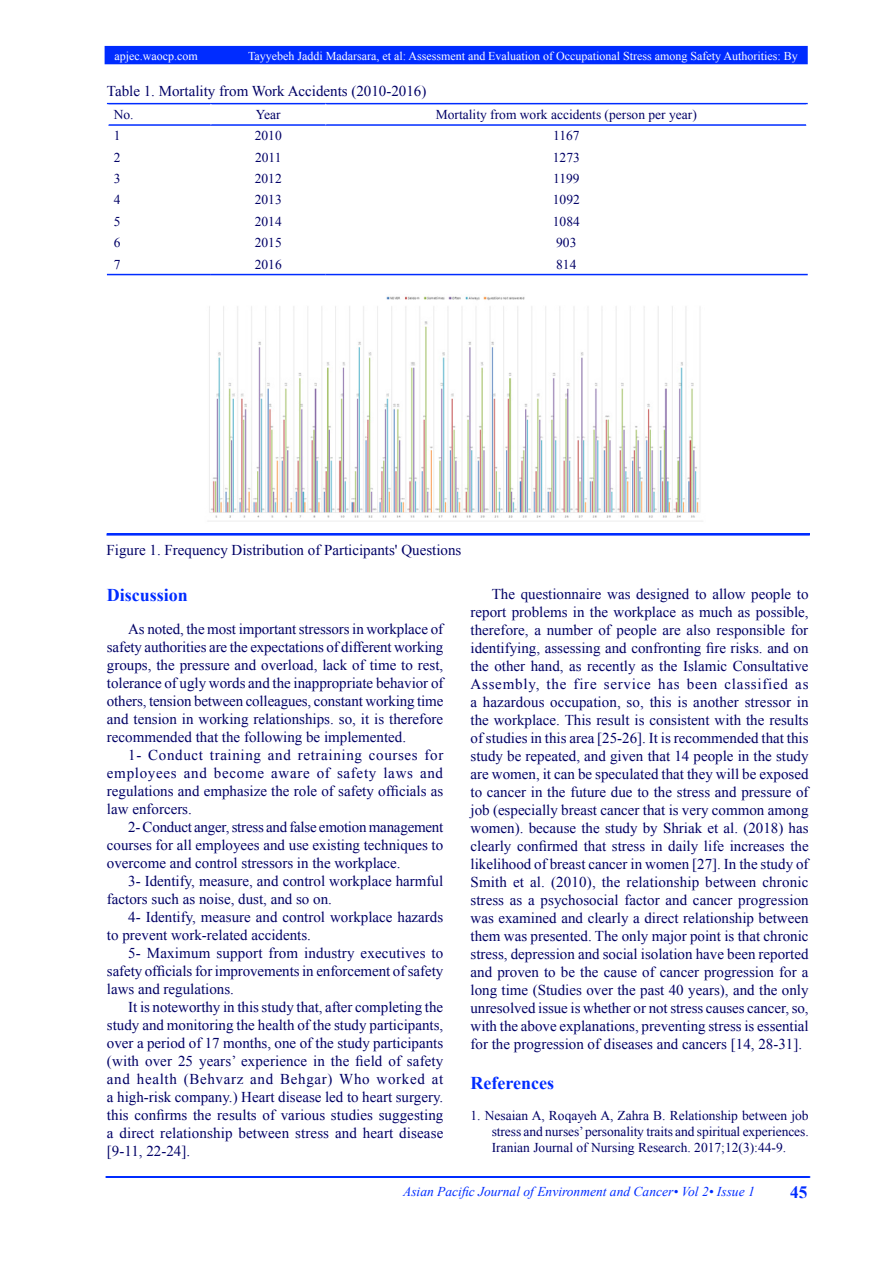
<style>
.page{position:relative;width:893px;height:1263px;background:#fff}
.page>*{position:absolute;margin:0;border:0;box-sizing:border-box;transform-origin:0 0}
.t1{font:700 18px "Times New Roman";color:#002cff}
.t2{font:700 17.25px "Times New Roman";color:#002cff}
.t3{font:15px/18px "Times New Roman";color:#006;text-align:justify}
.t4{font:13.5px/16.2px "Times New Roman";color:#006;text-align:justify}
.t5{font:italic 13.5px "Times New Roman";color:#002cff}
.t6{font:12px "Times New Roman";color:#fff}
</style>
<div class="page">
<div style="left:105px;top:47px;width:702px;height:17px;background:#002cff"></div>
<div style="left:105px;top:46px;width:703px;height:18px;border:2px solid #002cff"></div>
<hr style="left:106px;top:1176px;width:703px;height:2px;background:#002cff">
<hr style="left:107px;top:103px;width:104px;height:1px;background:#002cff">
<hr style="left:211px;top:103px;width:115px;height:1px;background:#002cff">
<hr style="left:326px;top:103px;width:482px;height:1px;background:#002cff">
<hr style="left:108px;top:124px;width:103px;height:2px;background:#002cff">
<hr style="left:211px;top:124px;width:115px;height:2px;background:#002cff">
<hr style="left:326px;top:124px;width:480px;height:2px;background:#002cff">
<hr style="left:107px;top:274px;width:104px;height:1px;background:#002cff">
<hr style="left:211px;top:274px;width:115px;height:1px;background:#002cff">
<hr style="left:326px;top:274px;width:482px;height:1px;background:#002cff">
<img style="left:208px;top:295px;width:495px;height:227px">
<div style="left:107px;top:534px;width:702px;height:1px;border:1px solid #002cff"></div>
<p class="t6" style="left:115px;top:47px;width:85px">apjec.waocp.com</p>
<p class="t6" style="left:248px;top:47px;width:551px">Tayyebeh Jaddi Madarsara, et al: Assessment and Evaluation of Occupational Stress among Safety Authorities: By</p>
<p class="t3" style="left:107px;top:82px;width:321px">Table 1. Mortality from Work Accidents (2010-2016)</p>
<p class="t4" style="left:114px;top:106px;width:21px">No.</p>
<p class="t4" style="left:256px;top:106px;width:26px">Year</p>
<p class="t4" style="left:436px;top:106px;width:262px">Mortality from work accidents (person per year)</p>
<p class="t4" style="left:114px;top:127px;width:8px">1</p>
<p class="t4" style="left:255px;top:127px;width:28px">2010</p>
<p class="t4" style="left:553px;top:127px;width:28px">1167</p>
<p class="t4" style="left:114px;top:149px;width:8px">2</p>
<p class="t4" style="left:255px;top:149px;width:28px">2011</p>
<p class="t4" style="left:553px;top:149px;width:28px">1273</p>
<p class="t4" style="left:114px;top:170px;width:8px">3</p>
<p class="t4" style="left:255px;top:170px;width:28px">2012</p>
<p class="t4" style="left:553px;top:170px;width:28px">1199</p>
<p class="t4" style="left:114px;top:191px;width:8px">4</p>
<p class="t4" style="left:255px;top:191px;width:28px">2013</p>
<p class="t4" style="left:553px;top:191px;width:28px">1092</p>
<p class="t4" style="left:114px;top:213px;width:8px">5</p>
<p class="t4" style="left:255px;top:213px;width:28px">2014</p>
<p class="t4" style="left:553px;top:213px;width:28px">1084</p>
<p class="t4" style="left:114px;top:234px;width:8px">6</p>
<p class="t4" style="left:255px;top:234px;width:28px">2015</p>
<p class="t4" style="left:556px;top:234px;width:22px">903</p>
<p class="t4" style="left:114px;top:255px;width:8px">7</p>
<p class="t4" style="left:255px;top:255px;width:28px">2016</p>
<p class="t4" style="left:556px;top:255px;width:22px">814</p>
<p class="t3" style="left:107px;top:541px;width:356px">Figure 1. Frequency Distribution of Participants' Questions</p>
<p class="t1" style="left:107px;top:582px;width:83px">Discussion</p>
<p class="t3" style="left:107px;top:619px;width:338px;text-indent:21px">As noted, the most important stressors in workplace of safety authorities are the expectations of different working groups, the pressure and overload, lack of time to rest, tolerance of ugly words and the inappropriate behavior of others, tension between colleagues, constant working time and tension in working relationships. so, it is therefore recommended that the following be implemented.</p>
<p class="t3" style="left:107px;top:745px;width:338px;text-indent:21px">1- Conduct training and retraining courses for employees and become aware of safety laws and regulations and emphasize the role of safety officials as law enforcers.</p>
<p class="t3" style="left:107px;top:817px;width:338px;text-indent:21px">2- Conduct anger, stress and false emotion management courses for all employees and use existing techniques to overcome and control stressors in the workplace.</p>
<p class="t3" style="left:107px;top:871px;width:338px;text-indent:21px">3- Identify, measure, and control workplace harmful factors such as noise, dust, and so on.</p>
<p class="t3" style="left:107px;top:907px;width:338px;text-indent:21px">4- Identify, measure and control workplace hazards to prevent work-related accidents.</p>
<p class="t3" style="left:107px;top:943px;width:338px;text-indent:21px">5- Maximum support from industry executives to safety officials for improvements in enforcement of safety laws and regulations.</p>
<p class="t3" style="left:107px;top:997px;width:338px;text-indent:21px">It is noteworthy in this study that, after completing the study and monitoring the health of the study participants, over a period of 17 months, one of the study participants (with over 25 years’ experience in the field of safety and health (Behvarz and Behgar) Who worked at a high-risk company.) Heart disease led to heart surgery. this confirms the results of various studies suggesting a direct relationship between stress and heart disease [9-11, 22-24].</p>
<p class="t3" style="left:470px;top:585px;width:340px;text-indent:21px">The questionnaire was designed to allow people to report problems in the workplace as much as possible, therefore, a number of people are also responsible for identifying, assessing and confronting fire risks. and on the other hand, as recently as the Islamic Consultative Assembly, the fire service has been classified as a hazardous occupation, so, this is another stressor in the workplace. This result is consistent with the results of studies in this area [25-26]. It is recommended that this study be repeated, and given that 14 people in the study are women, it can be speculated that they will be exposed to cancer in the future due to the stress and pressure of job (especially breast cancer that is very common among women). because the study by Shriak et al. (2018) has clearly confirmed that stress in daily life increases the likelihood of breast cancer in women [27]. In the study of Smith et al. (2010), the relationship between chronic stress as a psychosocial factor and cancer progression was examined and clearly a direct relationship between them was presented. The only major point is that chronic stress, depression and social isolation have been reported and proven to be the cause of cancer progression for a long time (Studies over the past 40 years), and the only unresolved issue is whether or not stress causes cancer, so, with the above explanations, preventing stress is essential for the progression of diseases and cancers [14, 28-31].</p>
<p class="t1" style="left:470px;top:1070px;width:85px">References</p>
<p class="t4" style="left:492px;top:1106px;width:318px;text-indent:-21px">1. Nesaian A, Roqayeh A, Zahra B. Relationship between job stress and nurses’ personality traits and spiritual experiences.<br>Iranian Journal of Nursing Research. 2017;12(3):44-9.</p>
<p class="t5" style="left:403px;top:1182px;width:353px">Asian Pacific Journal of Environment and Cancer• Vol 2• Issue 1</p>
<p class="t2" style="left:790px;top:1180px;width:19px">45</p>
</div>
